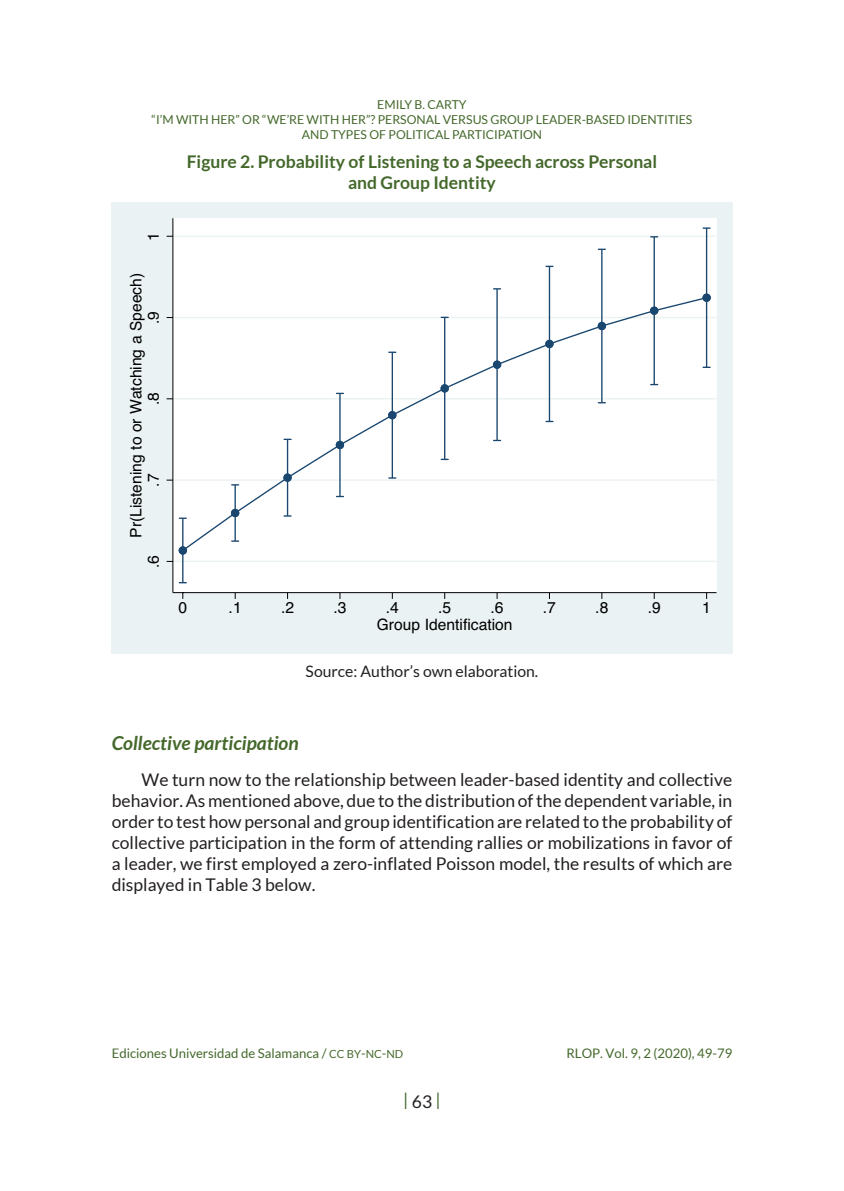
<style>
.page{position:relative;width:844px;height:1191px;background:#fff}
.page>*{position:absolute;margin:0;border:0;box-sizing:border-box;transform-origin:0 0}
.Epigrafe2{font:italic 700 19.25px "Lato";color:#44682b}
.TextoI{font:17.5px/21px "Lato";color:#231f20;text-align:justify}
.TituloFiguraTabla{font:700 17.5px/21px "Lato";color:#44682b;text-align:center}
.t1{font:17.5px "Lato";color:#44682b}
.t2{font:15.75px "Helvetica";color:#000}
.FuenteSED{font:15.75px "Lato";color:#231f20}
.t3{font:15.58px "Helvetica";color:#000}
.t4{font:13.12px "Lato";color:#44682b}
.t5{font:12.25px/14.7px "Lato";color:#44682b;text-align:center}
.s1{font-family:"Lato Regular SC850";font-size:11.2px}
.s2{font-family:"Lato Regular SC850"}
.s3{color:#231f20}
</style>
<div class="page">
<div style="left:112px;top:202px;width:620px;height:451px;background:#eaf2f3"></div>
<div style="left:173px;top:218px;width:543px;height:374px;background:#fff"></div>
<hr style="left:173px;top:561px;width:543px;height:1px;background:#eaf2f3">
<hr style="left:173px;top:479px;width:543px;height:2px;background:#eaf2f3">
<hr style="left:173px;top:398px;width:543px;height:1px;background:#eaf2f3">
<hr style="left:173px;top:317px;width:543px;height:1px;background:#eaf2f3">
<hr style="left:173px;top:235px;width:543px;height:2px;background:#eaf2f3">
<hr style="left:182px;top:518px;width:1px;height:64px;background:#1a476f">
<hr style="left:496px;top:289px;width:1px;height:151px;background:#1a476f">
<hr style="left:548px;top:266px;width:2px;height:155px;background:#1a476f">
<hr style="left:601px;top:249px;width:1px;height:154px;background:#1a476f">
<hr style="left:653px;top:237px;width:1px;height:147px;background:#1a476f">
<hr style="left:705px;top:228px;width:2px;height:139px;background:#1a476f">
<svg style="left:181px;top:296px;width:527px;height:253px"></svg>
<div style="left:179px;top:546px;width:8px;height:8px;background:#1a476f;border-radius:50%"></div>
<div style="left:179px;top:546px;width:8px;height:8px;border:1px solid #1a476f;border-radius:50%"></div>
<div style="left:231px;top:509px;width:8px;height:8px;background:#1a476f;border-radius:50%"></div>
<div style="left:231px;top:509px;width:8px;height:8px;border:1px solid #1a476f;border-radius:50%"></div>
<div style="left:283px;top:473px;width:8px;height:9px;background:#1a476f;border-radius:50%"></div>
<div style="left:283px;top:473px;width:8px;height:9px;border:1px solid #1a476f;border-radius:50%"></div>
<div style="left:335px;top:441px;width:9px;height:8px;background:#1a476f;border-radius:50%"></div>
<div style="left:336px;top:441px;width:8px;height:8px;border:1px solid #1a476f;border-radius:50%"></div>
<div style="left:388px;top:411px;width:8px;height:8px;background:#1a476f;border-radius:50%"></div>
<div style="left:388px;top:411px;width:8px;height:8px;border:1px solid #1a476f;border-radius:50%"></div>
<div style="left:440px;top:384px;width:8px;height:8px;background:#1a476f;border-radius:50%"></div>
<div style="left:440px;top:384px;width:9px;height:8px;border:1px solid #1a476f;border-radius:50%"></div>
<div style="left:493px;top:360px;width:8px;height:9px;background:#1a476f;border-radius:50%"></div>
<div style="left:493px;top:360px;width:8px;height:9px;border:1px solid #1a476f;border-radius:50%"></div>
<div style="left:545px;top:340px;width:8px;height:8px;background:#1a476f;border-radius:50%"></div>
<div style="left:545px;top:340px;width:8px;height:8px;border:1px solid #1a476f;border-radius:50%"></div>
<div style="left:597px;top:322px;width:9px;height:8px;background:#1a476f;border-radius:50%"></div>
<div style="left:597px;top:322px;width:8px;height:8px;border:1px solid #1a476f;border-radius:50%"></div>
<div style="left:650px;top:306px;width:8px;height:9px;background:#1a476f;border-radius:50%"></div>
<div style="left:650px;top:306px;width:8px;height:9px;border:1px solid #1a476f;border-radius:50%"></div>
<div style="left:702px;top:293px;width:8px;height:9px;background:#1a476f;border-radius:50%"></div>
<div style="left:702px;top:294px;width:8px;height:8px;border:1px solid #1a476f;border-radius:50%"></div>
<hr style="left:172px;top:218px;width:1px;height:374px;background:#000">
<hr style="left:173px;top:592px;width:543px;height:1px;background:#000">
<p class="t5" style="left:151px;top:97px;width:542px">EMILY B. CARTY<br>“I’M WITH HER” OR “WE’RE WITH HER”? PERSONAL VERSUS GROUP LEADER-BASED IDENTITIES<br>AND TYPES OF POLITICAL PARTICIPATION</p>
<p class="t3" style="left:141px;top:241px;width:10px;rotate:-90deg">1</p>
<p class="t3" style="left:124px;top:538px;width:266px;rotate:-90deg">Pr(Listening to or Watching a Speech)</p>
<p class="t3" style="left:141px;top:324px;width:15px;rotate:-90deg">.9</p>
<p class="t3" style="left:141px;top:405px;width:15px;rotate:-90deg">.8</p>
<p class="t3" style="left:141px;top:486px;width:15px;rotate:-90deg">.7</p>
<p class="t3" style="left:141px;top:568px;width:15px;rotate:-90deg">.6</p>
<p class="TituloFiguraTabla" style="left:187px;top:151px;width:472px">Figure 2. Probability of Listening to a Speech across Personal and Group Identity</p>
<p class="t2" style="left:178px;top:595px;width:10px">0</p>
<p class="t2" style="left:228px;top:595px;width:15px">.1</p>
<p class="t2" style="left:281px;top:595px;width:15px">.2</p>
<p class="t2" style="left:333px;top:595px;width:15px">.3</p>
<p class="t2" style="left:385px;top:595px;width:15px">.4</p>
<p class="t2" style="left:438px;top:595px;width:15px">.5</p>
<p class="t2" style="left:490px;top:595px;width:15px">.6</p>
<p class="t2" style="left:543px;top:595px;width:15px">.7</p>
<p class="t2" style="left:595px;top:595px;width:15px">.8</p>
<p class="t2" style="left:647px;top:595px;width:15px">.9</p>
<p class="t2" style="left:702px;top:595px;width:10px">1</p>
<p class="t2" style="left:376px;top:612px;width:137px">Group Identification</p>
<p class="FuenteSED" style="left:305px;top:663px;width:234px">Source: Author’s own elaboration.</p>
<p class="Epigrafe2" style="left:112px;top:732px;width:188px">Collective participation</p>
<p class="TextoI" style="left:112px;top:769px;width:622px;text-indent:30px">We turn now to the relationship between leader-based identity and collective behavior. As mentioned above, due to the distribution of the dependent variable, in order to test how personal and group identification are related to the probability of collective participation in the form of attending rallies or mobilizations in favor of a leader, we first employed a zero-inflated Poisson model, the results of which are displayed in Table 3 below.</p>
<p class="t4" style="left:112px;top:1045px;width:293px">Ediciones Universidad de Salamanca / <span class="s1">CC BY</span><span class="s2">-</span><span class="s1">NC</span><span class="s2">-</span><span class="s1">ND</span></p>
<p class="t4" style="left:566px;top:1045px;width:167px">RLOP. Vol. 9, 2 (2020), 49-79</p>
<p class="t1" style="left:403px;top:1089px;width:39px">| <span class="s3">63</span> |</p>
</div>
